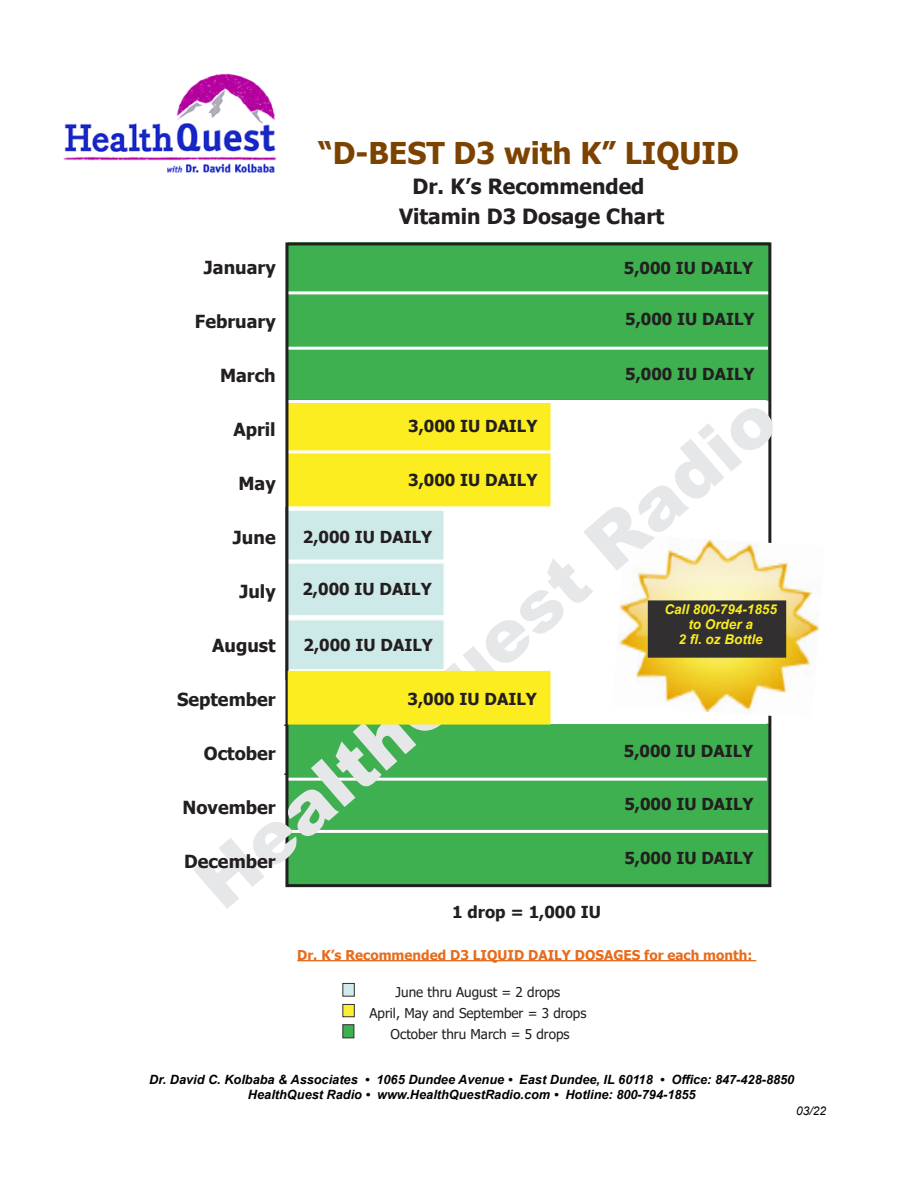
<style>
.page{position:relative;width:918px;height:1188px;background:#fff}
.page>*{position:absolute;margin:0;border:0;box-sizing:border-box;transform-origin:0 0}
.t1{font:900 72px "Arial";color:#e6e7e9}
.t2{font:700 30px "Tahoma";color:#7c4200}
.t3{font:700 21px/30px "Tahoma";color:#231f20;text-align:center}
.t4{font:700 18px "Tahoma";color:#231f20}
.t5{font:700 16.5px "Tahoma";color:#231f20}
.t6{font:13.5px/21px "Tahoma";color:#231f20;text-align:center}
.t7{font:700 13.5px "Tahoma";color:#e66c1e}
.t8{font:italic 700 13.5px/15px "Arial";color:#fbed20;text-align:center}
.t9{font:italic 700 12.75px/15.3px "Arial";color:#000;text-align:center}
.t10{font:italic 12px "Arial";color:#000}
</style>
<div class="page">
<div style="left:288px;top:242px;width:482px;height:159px;background:#3fb050;border:2px solid #30ac4a"></div>
<hr style="left:284px;top:725px;width:634px;height:1px;background:#231f20">
<hr style="left:284px;top:773px;width:634px;height:2px;background:#231f20">
<div style="left:287px;top:402px;width:264px;height:107px;background:#fbed20;border:2px solid #fbed20"></div>
<div style="left:285px;top:509px;width:160px;height:55px;background:#ceeae8;border:2px solid #fff"></div>
<div style="left:285px;top:562px;width:160px;height:55px;background:#ceeae8;border:2px solid #fafafd"></div>
<div style="left:286px;top:619px;width:159px;height:52px;background:#ceeae8;border:2px solid #fafafd"></div>
<div style="left:287px;top:724px;width:483px;height:55px;background:#3fb050"></div>
<div style="left:287px;top:777px;width:483px;height:55px;background:#3fb050;border:2px solid #30ac4a"></div>
<div style="left:287px;top:832px;width:482px;height:53px;background:#3fb050"></div>
<hr style="left:288px;top:450px;width:478px;height:3px;background:#fff">
<hr style="left:288px;top:291px;width:481px;height:3px;background:#fff">
<hr style="left:288px;top:347px;width:480px;height:3px;background:#fff">
<hr style="left:288px;top:778px;width:479px;height:3px;background:#fff">
<hr style="left:288px;top:830px;width:480px;height:3px;background:#fff">
<hr style="left:287px;top:400px;width:479px;height:3px;background:#fff">
<hr style="left:288px;top:670px;width:479px;height:3px;background:#fff">
<hr style="left:284px;top:560px;width:482px;height:3px;background:#fff">
<hr style="left:286px;top:615px;width:480px;height:3px;background:#fff">
<hr style="left:288px;top:506px;width:479px;height:3px;background:#fff">
<div style="left:770px;top:235px;width:148px;height:656px;background:#fff"></div>
<hr style="left:297px;top:960px;width:459px;height:1px;background:#e66c1e">
<div style="left:285px;top:242px;width:486px;height:645px;border:3px solid #231f20"></div>
<div style="left:342px;top:1024px;width:12px;height:14px;background:#3fb050;border:1px solid #312f30"></div>
<div style="left:342px;top:983px;width:13px;height:14px;background:#d0ebe9;border:1px solid #312f30"></div>
<div style="left:342px;top:1004px;width:13px;height:13px;background:#fbef33;border:1px solid #312f30"></div>
<img style="left:63px;top:73px;width:215px;height:100px">
<img style="left:617px;top:534px;width:202px;height:184px">
<div style="left:648px;top:600px;width:138px;height:58px;background:#312f30;border:2px solid #312f30"></div>
<div style="left:288px;top:671px;width:263px;height:54px;background:#fbed20;border:2px solid #fbed20"></div>
<p class="t4" style="left:204px;top:260px;width:73px">January</p>
<p class="t4" style="left:195px;top:314px;width:82px">February</p>
<p class="t4" style="left:220px;top:368px;width:57px">March</p>
<h2 class="t2" style="left:318px;top:141px;width:422px">“D-BEST D3 with K” LIQUID</h2>
<p class="t3" style="left:399px;top:173px;width:267px">Dr. K’s Recommended<br>Vitamin D3 Dosage Chart</p>
<p class="t5" style="left:624px;top:262px;width:131px">5,000 IU DAILY</p>
<p class="t5" style="left:625px;top:313px;width:131px">5,000 IU DAILY</p>
<p class="t5" style="left:625px;top:367px;width:131px">5,000 IU DAILY</p>
<h1 class="t1" style="left:179px;top:862px;width:742px;rotate:-41deg">HealthQuest Radio</h1>
<p class="t5" style="left:408px;top:420px;width:131px">3,000 IU DAILY</p>
<p class="t5" style="left:408px;top:473px;width:131px">3,000 IU DAILY</p>
<p class="t4" style="left:233px;top:422px;width:44px">April</p>
<p class="t4" style="left:238px;top:476px;width:39px">May</p>
<p class="t4" style="left:233px;top:530px;width:44px">June</p>
<p class="t5" style="left:303px;top:531px;width:131px">2,000 IU DAILY</p>
<p class="t5" style="left:302px;top:583px;width:131px">2,000 IU DAILY</p>
<p class="t4" style="left:239px;top:584px;width:38px">July</p>
<p class="t4" style="left:212px;top:638px;width:65px">August</p>
<p class="t4" style="left:177px;top:692px;width:100px">September</p>
<p class="t4" style="left:204px;top:746px;width:73px">October</p>
<p class="t8" style="left:664px;top:602px;width:114px">Call 800-794-1855 to Order a<br>2 fl. oz Bottle</p>
<p class="t5" style="left:304px;top:638px;width:131px">2,000 IU DAILY</p>
<p class="t5" style="left:408px;top:692px;width:131px">3,000 IU DAILY</p>
<p class="t5" style="left:624px;top:745px;width:131px">5,000 IU DAILY</p>
<p class="t5" style="left:624px;top:798px;width:131px">5,000 IU DAILY</p>
<p class="t5" style="left:624px;top:852px;width:131px">5,000 IU DAILY</p>
<p class="t4" style="left:183px;top:800px;width:95px">November</p>
<p class="t4" style="left:184px;top:854px;width:93px">December</p>
<p class="t5" style="left:452px;top:905px;width:150px">1 drop = 1,000 IU</p>
<p class="t7" style="left:297px;top:949px;width:457px">Dr. K’s Recommended D3 LIQUID DAILY DOSAGES for each month:</p>
<p class="t6" style="left:369px;top:983px;width:218px">June thru August = 2 drops<br>April, May and September = 3 drops<br>October thru March = 5 drops</p>
<p class="t9" style="left:149px;top:1072px;width:647px">Dr. David C. Kolbaba &amp; Associates • 1065 Dundee Avenue • East Dundee, IL 60118 • Office: 847-428-8850<br>HealthQuest Radio • www.HealthQuestRadio.com • Hotline: 800-794-1855</p>
<p class="t10" style="left:796px;top:1104px;width:32px">03/22</p>
</div>
